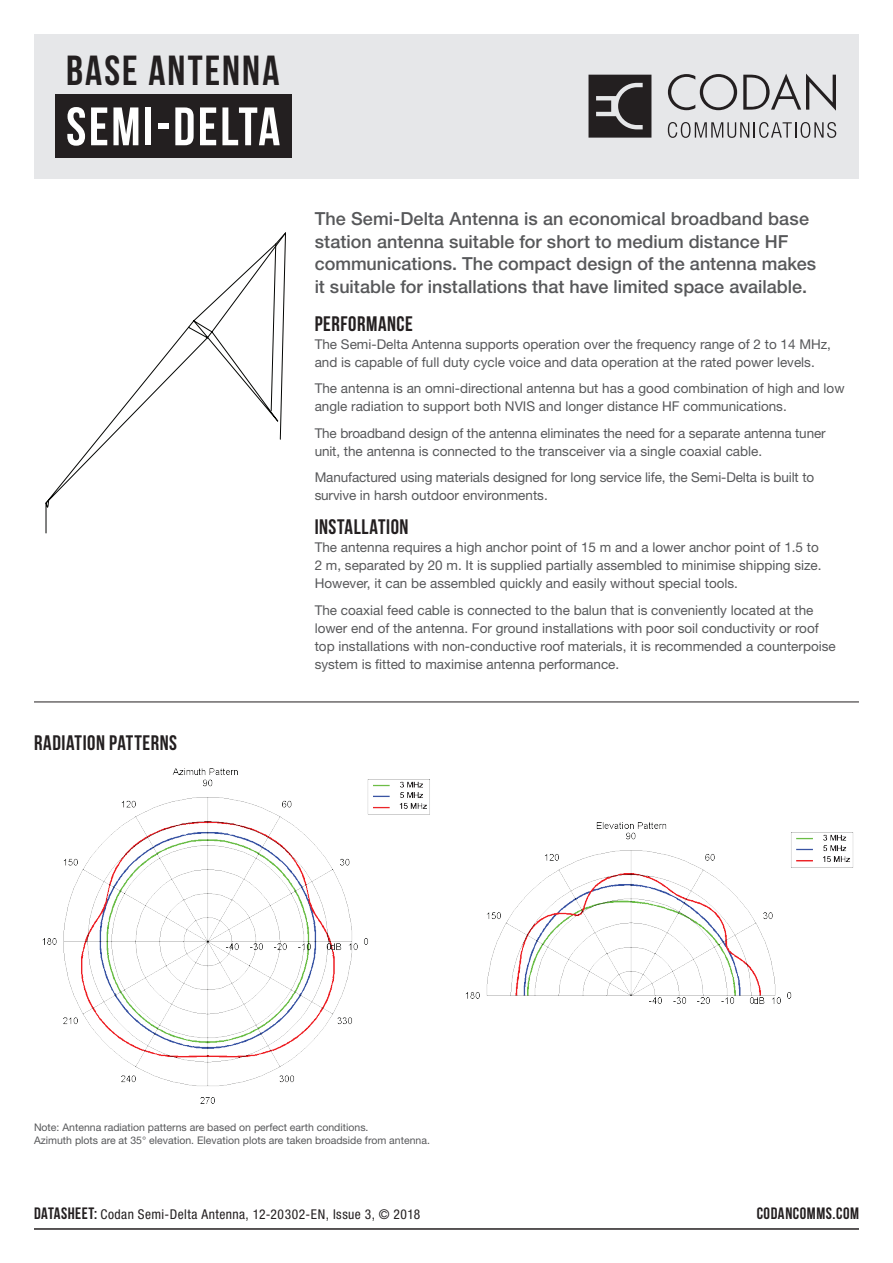
<style>
.page{position:relative;width:893px;height:1263px;background:#fff}
.page>*{position:absolute;margin:0;border:0;box-sizing:border-box;transform-origin:0 0}
.t1{font:54px "Bebas Neue";letter-spacing:.05em;color:#fff}
.t2{font:42px "Bebas Neue";letter-spacing:.05em;color:#231f20}
.t3{font:21px "Bebas Neue";letter-spacing:.025em;color:#231f20}
.Intro_text{font:500 18px/22.5px "Helvetica Neue LT Std";color:#57585a}
.t4{font:16.5px "Bebas Neue";letter-spacing:.035em;color:#231f20}
.Body_Text{font:13.5px/18px "Helvetica Neue LT Std";color:#57585a}
.t5{font:condensed 13.5px "Helvetica Neue LT Std";letter-spacing:.035em;color:#231f20}
.Caption_text{font:10.5px/13.5px "Helvetica Neue LT Std";color:#57585a}
.s1{font-family:"Bebas Neue";font-stretch:normal;font-size:16.5px}
</style>
<div class="page">
<div style="left:34px;top:34px;width:825px;height:145px;background:#e6e7e9"></div>
<hr style="left:34px;top:1228px;width:825px;height:1px;background:#231f20">
<svg style="left:668px;top:122px;width:168px;height:16px"></svg>
<svg style="left:668px;top:74px;width:69px;height:36px"></svg>
<svg style="left:743px;top:74px;width:93px;height:37px"></svg>
<svg style="left:588px;top:75px;width:63px;height:63px;background:#403d3e"></svg>
<svg style="left:48px;top:248px;width:223px;height:253px"></svg>
<svg style="left:271px;top:232px;width:15px;height:208px"></svg>
<svg style="left:45px;top:500px;width:4px;height:34px"></svg>
<img style="left:42px;top:768px;width:388px;height:336px">
<img style="left:465px;top:822px;width:389px;height:182px">
<hr style="left:34px;top:701px;width:825px;height:1px;background:#231f20">
<div style="left:55px;top:94px;width:236px;height:63px;background:#231f20"></div>
<p class="t2" style="left:66px;top:47px;width:215px">BASE ANTENNA</p>
<p class="t1" style="left:66px;top:97px;width:216px">SEMI-DELTA</p>
<h3 class="t3" style="left:34px;top:731px;width:145px">RADIATION PATTERNS</h3>
<p class="Intro_text" style="left:315px;top:208px;width:503px">The Semi-Delta Antenna is an economical broadband base station antenna suitable for short to medium distance HF communications. The compact design of the antenna makes it suitable for installations that have limited space available.</p>
<h3 class="t3" style="left:315px;top:312px;width:100px">PERFORMANCE</h3>
<p class="Body_Text" style="left:315px;top:335px;width:518px">The Semi-Delta Antenna supports operation over the frequency range of 2 to 14 MHz, and is capable of full duty cycle voice and data operation at the rated power levels.</p>
<p class="Body_Text" style="left:315px;top:379px;width:531px">The antenna is an omni-directional antenna but has a good combination of high and low angle radiation to support both NVIS and longer distance HF communications.</p>
<p class="Body_Text" style="left:315px;top:424px;width:512px">The broadband design of the antenna eliminates the need for a separate antenna tuner unit, the antenna is connected to the transceiver via a single coaxial cable.</p>
<p class="Body_Text" style="left:315px;top:468px;width:501px">Manufactured using materials designed for long service life, the Semi-Delta is built to survive in harsh outdoor environments.</p>
<h3 class="t3" style="left:315px;top:515px;width:95px">INSTALLATION</h3>
<p class="Body_Text" style="left:315px;top:538px;width:508px">The antenna requires a high anchor point of 15 m and a lower anchor point of 1.5 to<br>2 m, separated by 20 m. It is supplied partially assembled to minimise shipping size.<br>However, it can be assembled quickly and easily without special tools.</p>
<p class="Body_Text" style="left:315px;top:601px;width:523px">The coaxial feed cable is connected to the balun that is conveniently located at the lower end of the antenna. For ground installations with poor soil conductivity or roof top installations with non-conductive roof materials, it is recommended a counterpoise system is fitted to maximise antenna performance.</p>
<p class="Caption_text" style="left:34px;top:1120px;width:397px">Note: Antenna radiation patterns are based on perfect earth conditions.<br>Azimuth plots are at 35° elevation. Elevation plots are taken broadside from antenna.</p>
<h3 class="t5" style="left:34px;top:1206px;width:388px"><span class="s1">DATASHEET:</span> Codan Semi-Delta Antenna, 12-20302-EN, Issue 3, © 2018</h3>
<p class="t4" style="left:757px;top:1204px;width:104px">CODANCOMMS.COM</p>
</div>
